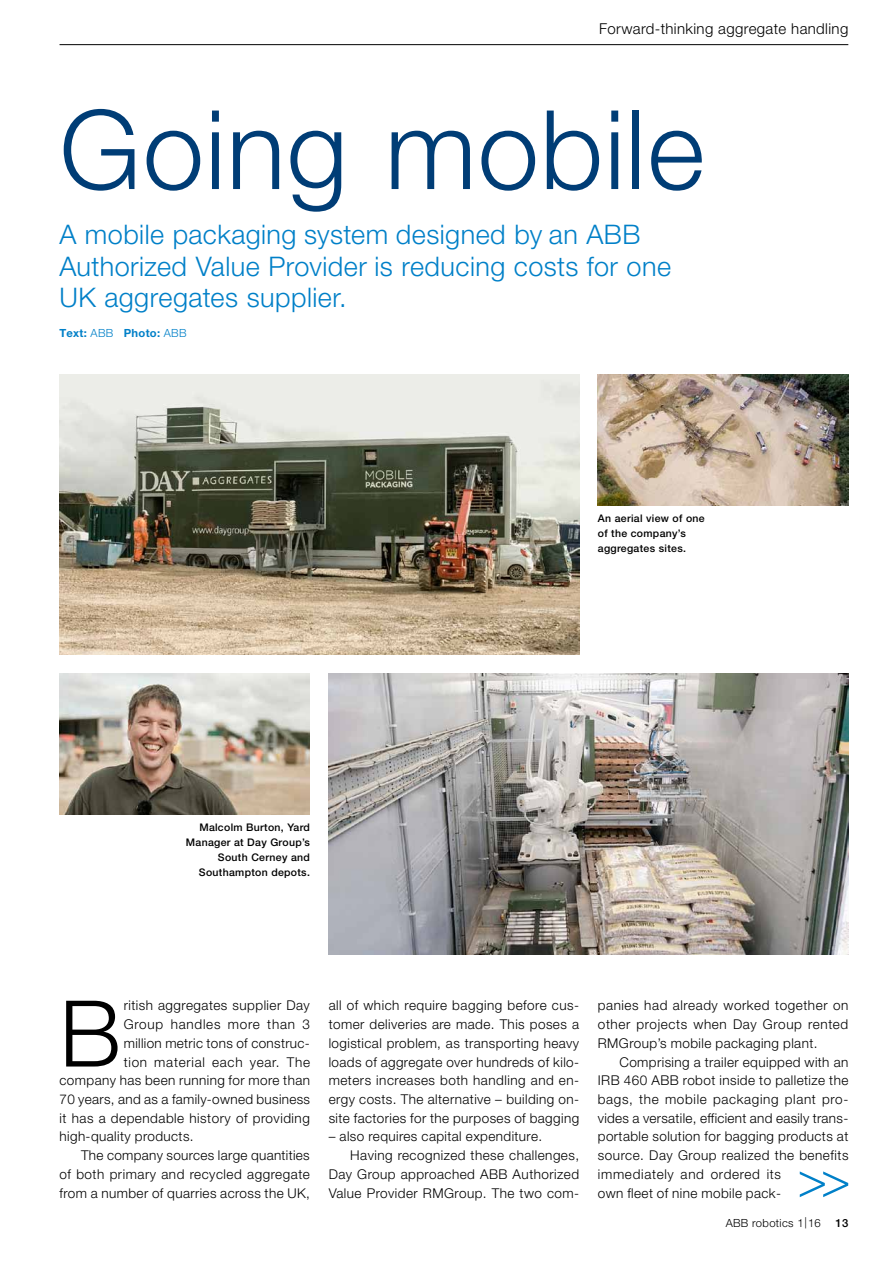
<style>
.page{position:relative;width:893px;height:1263px;background:#fff}
.page>*{position:absolute;margin:0;border:0;box-sizing:border-box;transform-origin:0 0}
.t1{font:300 109.95px "Helvetica Neue LT Pro";letter-spacing:.01em;color:#003d76}
.t2{font:300 92.1px "Helvetica Neue LT Pro";color:#000}
.t3{font:300 27px/31.5px "Helvetica Neue LT Pro";letter-spacing:.015em;color:#0080c8}
.t4{font:300 15px "Helvetica Neue LT Pro";letter-spacing:.025em;color:#000}
.t5{font:300 13.5px/18.8px "Helvetica Neue LT Pro";letter-spacing:.03em;color:#000;text-align:justify}
.t6{font:300 13.5px "Helvetica Neue LT Pro";letter-spacing:.055em;color:#000}
.t7{font:700 11.25px "Helvetica Neue LT Pro";letter-spacing:.025em;color:#0080c8}
.t8{font:300 11.25px "Helvetica Neue LT Pro";letter-spacing:.03em;color:#000}
.t9{font:500 11.25px "Helvetica Neue LT Pro";color:#000}
.t10{font:500 10.5px/15px "Helvetica Neue LT Pro";letter-spacing:.03em;color:#000}
.s1{font-weight:300}
</style>
<div class="page">
<hr style="left:60px;top:44px;width:788px;height:1px;background:#000">
<img style="left:598px;top:374px;width:250px;height:131px">
<img style="left:60px;top:674px;width:250px;height:140px">
<img style="left:60px;top:374px;width:519px;height:281px">
<img style="left:329px;top:674px;width:519px;height:280px">
<svg style="left:800px;top:1171px;width:48px;height:26px"></svg>
<p class="t4" style="left:599px;top:20px;width:251px">Forward-thinking aggregate handling</p>
<h1 class="t1" style="left:60px;top:83px;width:646px">Going mobile</h1>
<h3 class="t3" style="left:59px;top:219px;width:613px">A mobile packaging system designed by an ABB<br>Authorized Value Provider is reducing costs for one<br>UK aggregates supplier.</h3>
<p class="t7" style="left:59px;top:326px;width:129px">Text: <span class="s1">ABB</span> Photo: <span class="s1">ABB</span></p>
<p class="t10" style="left:598px;top:511px;width:108px">An aerial view of one of the company’s aggregates sites.</p>
<p class="t10" style="left:186px;top:819px;width:126px;text-align:right">Malcolm Burton, Yard<br>Manager at Day Group’s<br>South Cerney and<br>Southampton depots.</p>
<h2 class="t2" style="left:60px;top:977px;width:63px">B</h2>
<p class="t5" style="left:124px;top:996px;width:188px">ritish aggregates supplier Day</p>
<p class="t6" style="left:124px;top:1016px;width:188px">Group handles more than 3</p>
<p class="t5" style="left:124px;top:1033px;width:188px">million metric tons of construc-</p>
<p class="t6" style="left:124px;top:1053px;width:188px">tion material each year. The</p>
<p class="t5" style="left:60px;top:1071px;width:252px">company has been running for more than</p>
<p class="t5" style="left:60px;top:1089px;width:252px">70 years, and as a family-owned business</p>
<p class="t5" style="left:60px;top:1108px;width:252px">it has a dependable history of providing</p>
<p class="t5" style="left:60px;top:1127px;width:136px">high-quality products.</p>
<p class="t5" style="left:81px;top:1145px;width:230px">The company sources large quantities</p>
<p class="t5" style="left:60px;top:1164px;width:252px">of both primary and recycled aggregate</p>
<p class="t5" style="left:60px;top:1183px;width:252px">from a number of quarries across the UK,</p>
<p class="t5" style="left:329px;top:996px;width:252px">all of which require bagging before cus&shy;tomer deliveries are made. This poses a logistical problem, as transporting heavy loads of aggregate over hundreds of kilo&shy;meters increases both handling and en&shy;ergy costs. The alternative – building on&shy;site factories for the purposes of bagging</p>
<p class="t5" style="left:329px;top:1127px;width:215px">– also requires capital expenditure.</p>
<p class="t5" style="left:350px;top:1146px;width:230px">Having recognized these challenges,</p>
<p class="t5" style="left:329px;top:1164px;width:252px">Day Group approached ABB Authorized</p>
<p class="t5" style="left:329px;top:1183px;width:252px">Value Provider RMGroup. The two com-</p>
<p class="t5" style="left:598px;top:996px;width:252px">panies had already worked together on other projects when Day Group rented RMGroup’s mobile packaging plant.</p>
<p class="t5" style="left:598px;top:1052px;width:252px;text-align:left;text-indent:22px">Comprising a trailer equipped with an IRB 460 ABB robot inside to palletize the bags, the mobile packaging plant pro&shy;vides a versatile, efficient and easily trans&shy;portable solution for bagging products at source. Day Group realized the benefits immediately and ordered its<br>own fleet of nine mobile pack-</p>
<p class="t8" style="left:726px;top:1216px;width:96px">ABB robotics 1|16</p>
<p class="t9" style="left:835px;top:1216px;width:14px">13</p>
</div>
